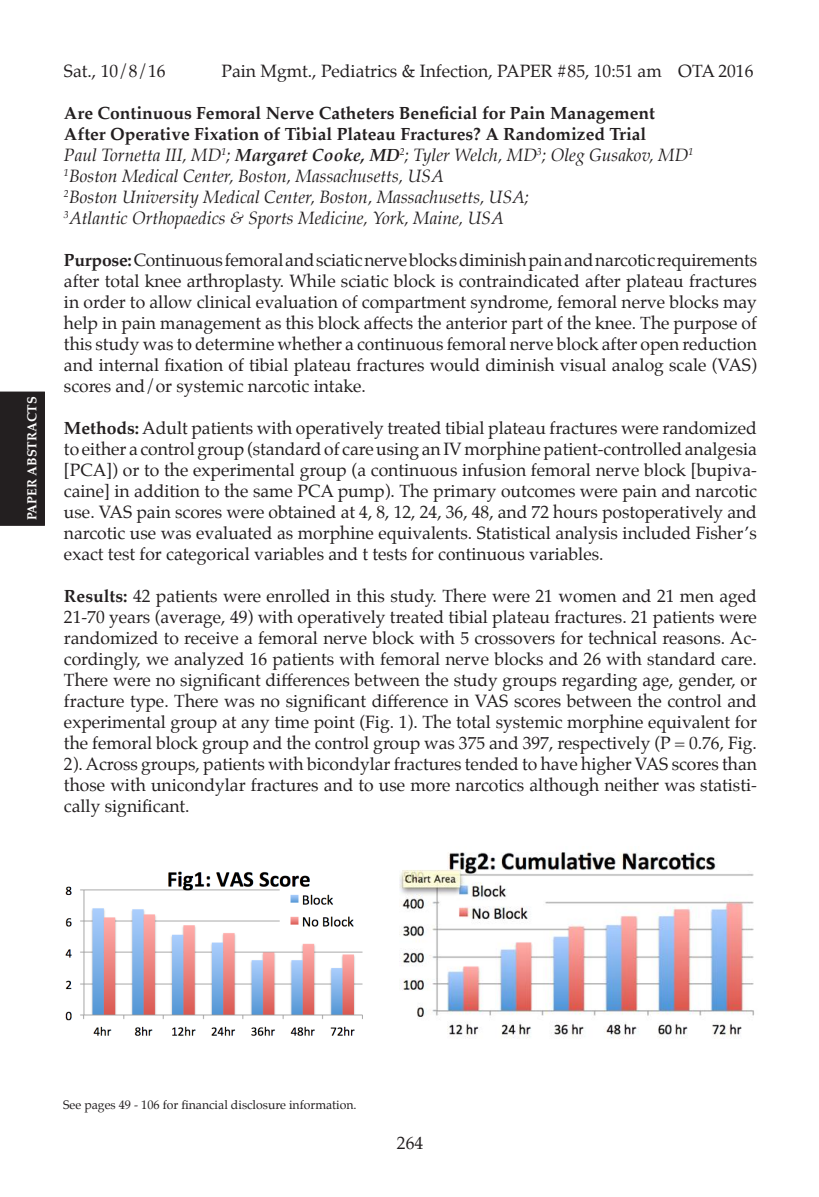
<style>
.page{position:relative;width:819px;height:1197px;background:#fff}
.page>*{position:absolute;margin:0;border:0;box-sizing:border-box;transform-origin:0 0}
.t1{font:17.5px/21px "Palatino";color:#231f20;text-align:justify}
.t2{font:italic 17.5px "Palatino";color:#231f20}
.t3{font:700 17.5px "Palatino";color:#231f20}
.t4{font:700 13.12px "Palatino";color:#fff}
.t5{font:12.25px "Palatino";color:#231f20}
.s1{font-weight:700}
</style>
<div class="page">
<div style="left:0;top:392px;width:45px;height:134px;background:#231f20"></div>
<img style="left:399px;top:852px;width:355px;height:187px">
<img style="left:65px;top:871px;width:298px;height:165px">
<p class="t4" style="left:21px;top:520px;width:125px;rotate:-90deg">PAPER ABSTRACTS</p>
<p class="t1" style="left:64px;top:61px;width:103px">Sat., 10/8/16</p>
<p class="t1" style="left:221px;top:61px;width:534px">Pain Mgmt., Pediatrics &amp; Infection, PAPER #85, 10:51 am OTA 2016</p>
<p class="t3" style="left:64px;top:98px;width:593px">Are Continuous Femoral Nerve Catheters Beneficial for Pain Management</p>
<p class="t3" style="left:64px;top:119px;width:584px">After Operative Fixation of Tibial Plateau Fractures? A Randomized Trial</p>
<p class="t2" style="left:64px;top:141px;width:631px">Paul Tornetta III, MD<sup>1</sup>; <span class="s1">Margaret Cooke, MD</span><sup>2</sup>; Tyler Welch, MD<sup>3</sup>; Oleg Gusakov, MD<sup>1</sup></p>
<p class="t2" style="left:64px;top:162px;width:381px"><sup>1</sup>Boston Medical Center, Boston, Massachusetts, USA</p>
<p class="t2" style="left:64px;top:183px;width:467px"><sup>2</sup>Boston University Medical Center, Boston, Massachusetts, USA;</p>
<p class="t2" style="left:64px;top:204px;width:441px"><sup>3</sup>Atlantic Orthopaedics &amp; Sports Medicine, York, Maine, USA</p>
<p class="t1" style="left:64px;top:250px;width:695px"><span class="s1">Purpose:</span> Continuous femoral and sciatic nerve blocks diminish pain and narcotic requirements after total knee arthroplasty. While sciatic block is contraindicated after plateau fractures in order to allow clinical evaluation of compartment syndrome, femoral nerve blocks may help in pain management as this block affects the anterior part of the knee. The purpose of this study was to determine whether a continuous femoral nerve block after open reduction and internal fixation of tibial plateau fractures would diminish visual analog scale (VAS) scores and/or systemic narcotic intake.</p>
<p class="t1" style="left:64px;top:418px;width:695px"><span class="s1">Methods:</span> Adult patients with operatively treated tibial plateau fractures were randomized to either a control group (standard of care using an IV morphine patient-controlled analgesia [PCA]) or to the experimental group (a continuous infusion femoral nerve block [bupiva&shy;caine] in addition to the same PCA pump). The primary outcomes were pain and narcotic use. VAS pain scores were obtained at 4, 8, 12, 24, 36, 48, and 72 hours postoperatively and narcotic use was evaluated as morphine equivalents. Statistical analysis included Fisher’s exact test for categorical variables and t tests for continuous variables.</p>
<p class="t1" style="left:64px;top:586px;width:695px"><span class="s1">Results:</span> 42 patients were enrolled in this study. There were 21 women and 21 men aged 21-70 years (average, 49) with operatively treated tibial plateau fractures. 21 patients were randomized to receive a femoral nerve block with 5 crossovers for technical reasons. Ac&shy;cordingly, we analyzed 16 patients with femoral nerve blocks and 26 with standard care.<br>There were no significant differences between the study groups regarding age, gender, or fracture type. There was no significant difference in VAS scores between the control and experimental group at any time point (Fig. 1). The total systemic morphine equivalent for the femoral block group and the control group was 375 and 397, respectively (P = 0.76, Fig.<br>2). Across groups, patients with bicondylar fractures tended to have higher VAS scores than those with unicondylar fractures and to use more narcotics although neither was statisti&shy;cally significant.</p>
<p class="t5" style="left:63px;top:1095px;width:295px">See pages 49 - 106 for financial disclosure information.</p>
<p class="t1" style="left:397px;top:1133px;width:28px">264</p>
</div>
